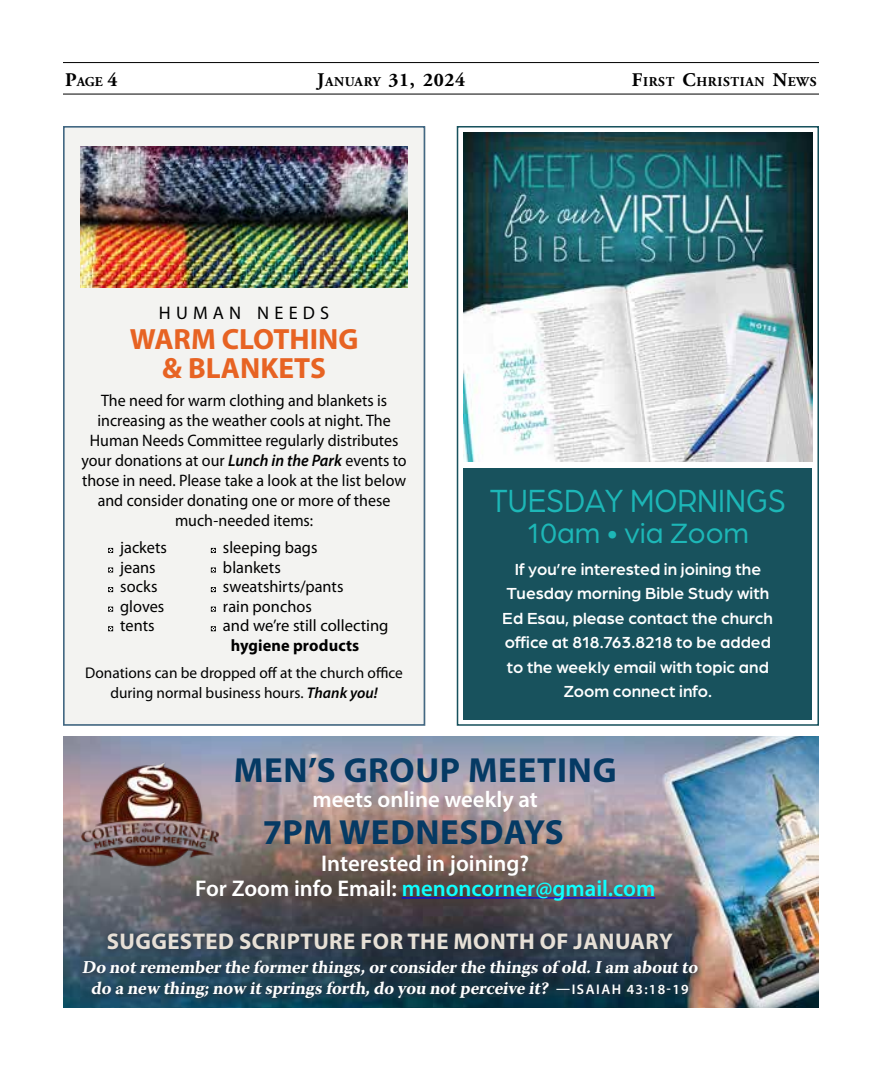
<style>
.page{position:relative;width:882px;height:1071px;background:#fff}
.page>*{position:absolute;margin:0;border:0;box-sizing:border-box;transform-origin:0 0}
.t1{font:700 35px "Myriad Pro";letter-spacing:.02em;color:#053a64}
.t2{font:34.12px "Arboria";color:#1db7b7;scale:.87 1}
.t3{font:29.75px "Arboria";color:#1db7b7}
.t4{font:700 29.4px/29.1px "Myriad Pro";color:#e76323;text-align:center}
.t5{font:600 22.75px/24.5px "Myriad Pro";color:#fff;text-align:center}
.t6{font:700 22.75px "Myriad Pro";letter-spacing:.02em;color:#e7e0d6}
.t7{font:700 19.25px "Adobe Garamond Pro";letter-spacing:.03em;color:#000}
.t8{font:18.2px "Myriad Pro";letter-spacing:.285em;color:#000}
.t9{font:700 17.85px/21px "Warnock Pro";color:#fff;text-align:center}
.t10{font:500 17.15px/24.5px "Arboria";color:#fff;text-align:center}
.t11{font:16.62px/19.9px "Myriad Pro";color:#000;text-align:center;scale:.96 1}
.t12{font:16.62px "Myriad Pro";color:#000}
.t13{font:700 16.62px "Myriad Pro";letter-spacing:.01em;color:#000}
.t14{font:15.58px/19.6px "Myriad Pro";color:#000;text-align:center}
.t15{font:700 13.47px "Adobe Garamond Pro";letter-spacing:.045em;color:#000}
.s1{font-size:19.25px}
.s2{font-size:13.47px}
.s3{font-weight:600;font-style:italic}
.s4{color:#0fffff}
.s5{font-family:"Myriad Pro";font-weight:600;font-size:14px}
</style>
<div class="page">
<hr style="left:63px;top:94px;width:756px;height:1px;background:#000">
<hr style="left:63px;top:62px;width:756px;height:1px;background:#000">
<div style="left:457px;top:126px;width:362px;height:600px;border:2px solid #18525d"></div>
<img style="left:464px;top:133px;width:348px;height:328px">
<div style="left:464px;top:468px;width:348px;height:252px;background:#18525d"></div>
<div style="left:63px;top:127px;width:362px;height:599px;background:#f3f3f1"></div>
<div style="left:63px;top:126px;width:362px;height:600px;border:2px solid #436883"></div>
<img style="left:81px;top:146px;width:326px;height:142px">
<svg style="left:108px;top:548px;width:5px;height:5px"></svg>
<svg style="left:211px;top:548px;width:5px;height:5px"></svg>
<svg style="left:108px;top:567px;width:5px;height:6px"></svg>
<svg style="left:211px;top:567px;width:5px;height:6px"></svg>
<svg style="left:108px;top:587px;width:5px;height:5px"></svg>
<svg style="left:211px;top:587px;width:5px;height:5px"></svg>
<svg style="left:108px;top:607px;width:5px;height:5px"></svg>
<svg style="left:211px;top:607px;width:5px;height:5px"></svg>
<svg style="left:108px;top:626px;width:5px;height:5px"></svg>
<svg style="left:211px;top:626px;width:5px;height:5px"></svg>
<img style="left:63px;top:736px;width:756px;height:272px">
<hr style="left:402px;top:897px;width:253px;height:1px;background:#00f">
<img style="left:79px;top:756px;width:152px;height:112px">
<div style="left:78px;top:928px;width:627px;height:77px;background:#25323e;opacity:.75"></div>
<p class="t15" style="left:65px;top:73px;width:54px"><span class="s1">P</span>AGE <span class="s1">4</span></p>
<p class="t7" style="left:317px;top:68px;width:149px">J<span class="s2">ANUARY</span> 31, 2024</p>
<p class="t15" style="left:632px;top:73px;width:186px"><span class="s1">F</span>IRST <span class="s1">C</span>HRISTIAN <span class="s1">N</span>EWS</p>
<p class="t8" style="left:159px;top:302px;width:172px">HUMAN NEEDS</p>
<h3 class="t4" style="left:130px;top:323px;width:230px">WARM CLOTHING &amp; BLANKETS</h3>
<p class="t11" style="left:82px;top:390px;width:340px">The need for warm clothing and blankets is increasing as the weather cools at night. The Human Needs Committee regularly distributes your donations at our <span class="s3">Lunch in the Park</span> events to those in need. Please take a look at the list below and consider donating one or more of these much-needed items:</p>
<p class="t12" style="left:120px;top:537px;width:48px">jackets</p>
<p class="t12" style="left:223px;top:537px;width:96px">sleeping bags</p>
<p class="t12" style="left:120px;top:557px;width:37px">jeans</p>
<p class="t12" style="left:223px;top:557px;width:59px">blankets</p>
<p class="t12" style="left:120px;top:576px;width:39px">socks</p>
<p class="t12" style="left:223px;top:576px;width:122px">sweatshirts/pants</p>
<p class="t12" style="left:120px;top:596px;width:46px">gloves</p>
<p class="t12" style="left:223px;top:596px;width:90px">rain ponchos</p>
<p class="t12" style="left:120px;top:615px;width:36px">tents</p>
<p class="t12" style="left:223px;top:615px;width:167px">and we’re still collecting</p>
<p class="t13" style="left:231px;top:634px;width:130px">hygiene products</p>
<p class="t14" style="left:85px;top:663px;width:319px">Donations can be dropped off at the church office during normal business hours. <span class="s3">Thank you!</span></p>
<h2 class="t2" style="left:490px;top:478px;width:342px">TUESDAY MORNINGS</h2>
<h3 class="t3" style="left:527px;top:514px;width:224px">10am • via Zoom</h3>
<p class="t10" style="left:503px;top:556px;width:272px">If you’re interested in joining the<br>Tuesday morning Bible Study with<br>Ed Esau, please contact the church office at 818.763.8218 to be added to the weekly email with topic and<br>Zoom connect info.</p>
<h1 class="t1" style="left:234px;top:748px;width:384px">MEN’S GROUP MEETING</h1>
<h3 class="t5" style="left:313px;top:786px;width:227px">meets online weekly at</h3>
<h1 class="t1" style="left:263px;top:809px;width:302px">7PM WEDNESDAYS</h1>
<h3 class="t5" style="left:195px;top:851px;width:462px">Interested in joining?<br>For Zoom info Email: <span class="s4">menoncorner@gmail.com</span></h3>
<h3 class="t6" style="left:107px;top:926px;width:568px">SUGGESTED SCRIPTURE FOR THE MONTH OF JANUARY</h3>
<p class="t9" style="left:82px;top:956px;width:621px">Do notrememberthe formerthings,orconsiderthe thingsof old.Iam aboutto do a new thing;now itspringsforth,do you notperceive it? <span class="s5">— I S A I A H 4 3 : 1 8 - 1 9</span></p>
</div>
